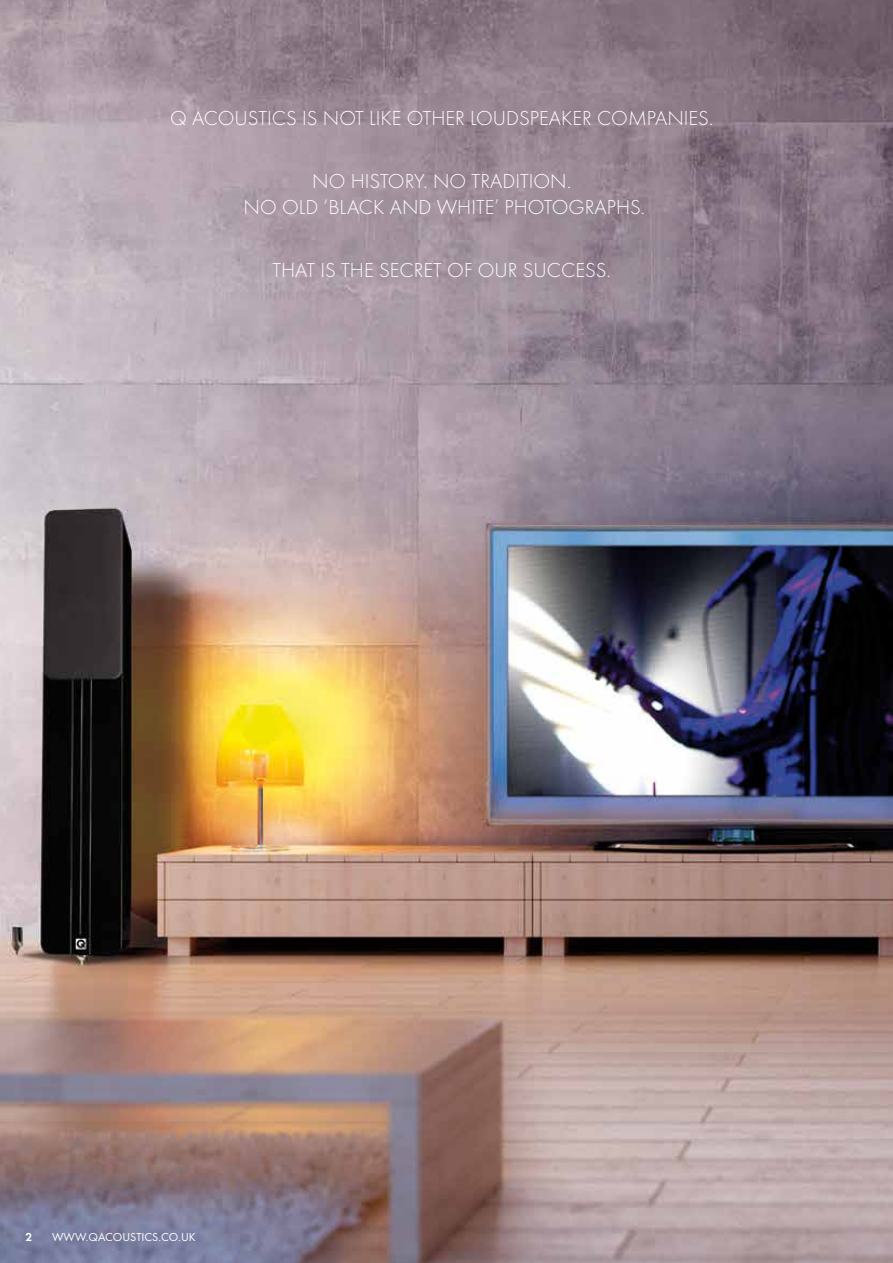
<style>
.page{position:relative;width:893px;height:1263px;background:#fff}
.page>*{position:absolute;margin:0;border:0;box-sizing:border-box;transform-origin:0 0}
.t1{font:300 21px/25.2px "Futura T";color:#fff;text-align:center}
.t2{font:12px "Futura T";color:#fff}
.t3{font:600 12px "Futura T";color:#fff}
</style>
<div class="page">
<img style="left:0;top:0;width:893px;height:1263px">
<p class="t1" style="left:170px;top:105px;width:545px">Q ACOUSTICS IS NOT LIKE OTHER LOUDSPEAKER COMPANIES.</p>
<p class="t1" style="left:243px;top:169px;width:403px">NO HISTORY. NO TRADITION.<br>NO OLD ‘BLACK AND WHITE’ PHOTOGRAPHS.</p>
<p class="t1" style="left:272px;top:257px;width:340px">THAT IS THE SECRET OF OUR SUCCESS.</p>
<p class="t3" style="left:26px;top:1230px;width:8px">2</p>
<p class="t2" style="left:52px;top:1230px;width:145px">WWW.QACOUSTICS.CO.UK</p>
</div>
